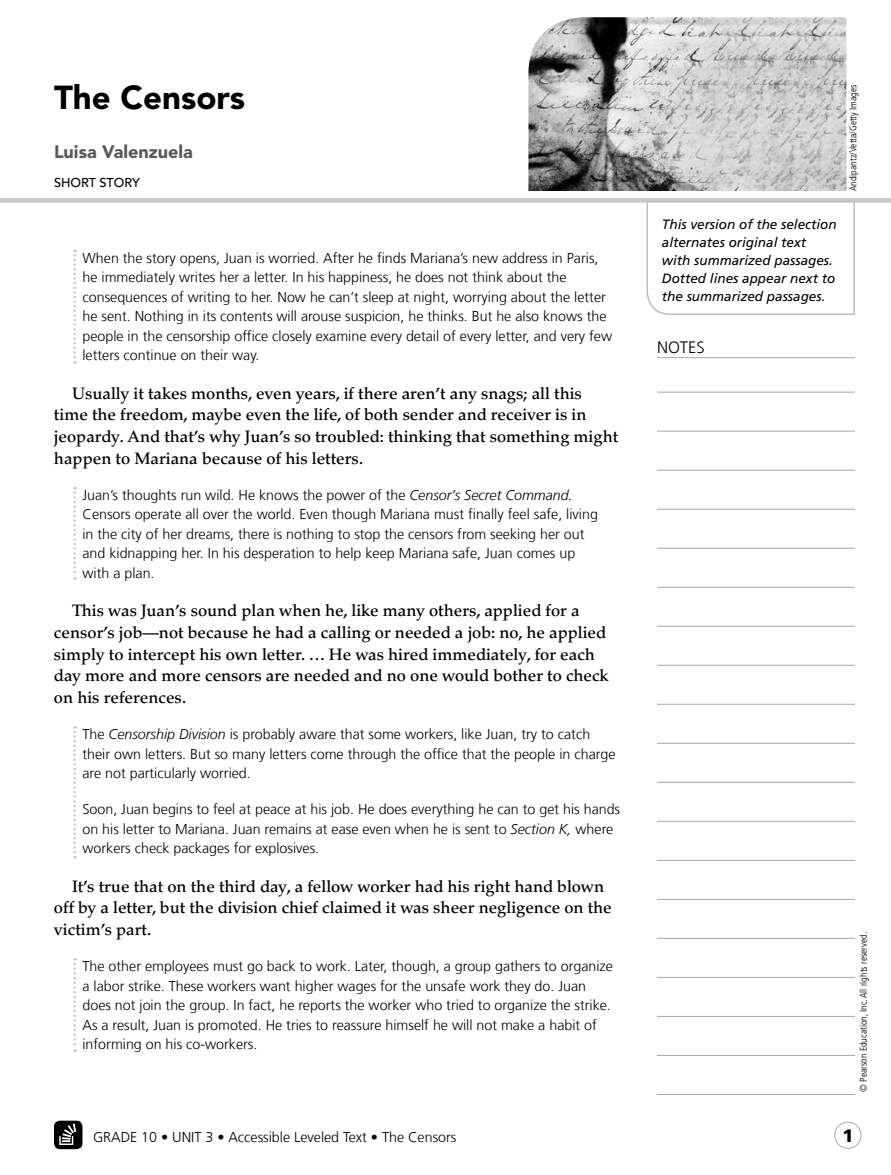
<style>
.page{position:relative;width:891px;height:1175px;background:#fff}
.page>*{position:absolute;margin:0;border:0;box-sizing:border-box;transform-origin:0 0}
.t1{font:900 33px "Avenir LT Pro";color:#000}
.t2{font:900 18px "Avenir LT Pro";color:#58595b}
.t3{font:900 18px "Frutiger LT Com";color:#000}
.t4{font:500 16.5px/21.8px "Palatino LT Pro";color:#000}
.t5{font:300 16.5px "Frutiger LT Com";color:#000}
.t6{font:300 14.25px/19.5px "Frutiger LT Com";color:#000}
.t7{font:italic 13.5px/18px "Frutiger LT Com";color:#000}
.t8{font:500 12.75px "Avenir LT Pro";color:#000}
.t9{font:300 condensed 9.75px "Frutiger LT Com";color:#000}
.s1{font-style:italic}
</style>
<div class="page">
<img style="left:528px;top:17px;width:318px;height:174px">
<hr style="left:0;top:198px;width:891px;height:4px;background:#c7c8ca">
<hr style="left:657px;top:357px;width:198px;height:1px;background:#a7a9ac">
<hr style="left:657px;top:392px;width:198px;height:1px;background:#a7a9ac">
<hr style="left:657px;top:431px;width:198px;height:1px;background:#a7a9ac">
<hr style="left:657px;top:470px;width:198px;height:1px;background:#a7a9ac">
<hr style="left:657px;top:509px;width:198px;height:1px;background:#a7a9ac">
<hr style="left:657px;top:548px;width:198px;height:1px;background:#a7a9ac">
<hr style="left:657px;top:587px;width:198px;height:1px;background:#a7a9ac">
<hr style="left:657px;top:626px;width:198px;height:1px;background:#a7a9ac">
<hr style="left:657px;top:665px;width:198px;height:1px;background:#a7a9ac">
<hr style="left:657px;top:704px;width:198px;height:1px;background:#a7a9ac">
<hr style="left:657px;top:743px;width:198px;height:1px;background:#a7a9ac">
<hr style="left:657px;top:782px;width:198px;height:1px;background:#a7a9ac">
<hr style="left:657px;top:821px;width:198px;height:1px;background:#a7a9ac">
<hr style="left:657px;top:860px;width:198px;height:1px;background:#a7a9ac">
<hr style="left:657px;top:899px;width:198px;height:1px;background:#a7a9ac">
<hr style="left:657px;top:938px;width:198px;height:1px;background:#a7a9ac">
<hr style="left:657px;top:977px;width:198px;height:1px;background:#a7a9ac">
<hr style="left:657px;top:1016px;width:198px;height:1px;background:#a7a9ac">
<hr style="left:657px;top:1055px;width:198px;height:1px;background:#a7a9ac">
<hr style="left:657px;top:1094px;width:198px;height:1px;background:#a7a9ac">
<svg style="left:646px;top:202px;width:210px;height:113px"></svg>
<svg style="left:74px;top:250px;width:2px;height:113px"></svg>
<svg style="left:74px;top:487px;width:2px;height:92px"></svg>
<svg style="left:74px;top:726px;width:2px;height:132px"></svg>
<svg style="left:74px;top:958px;width:2px;height:93px"></svg>
<div style="left:834px;top:1121px;width:27px;height:27px;border:1px solid #a7a9ac;border-radius:50%"></div>
<div style="left:54px;top:1120px;width:28px;height:29px;background:#000;border-radius:6px"></div>
<svg style="left:59px;top:1123px;width:17px;height:21px"></svg>
<h1 class="t1" style="left:54px;top:77px;width:193px">The Censors</h1>
<p class="t2" style="left:54px;top:140px;width:140px">Luisa Valenzuela</p>
<p class="t8" style="left:54px;top:175px;width:87px">SHORT STORY</p>
<p class="t6" style="left:82px;top:248px;width:531px">When the story opens, Juan is worried. After he finds Mariana’s new address in Paris, he immediately writes her a letter. In his happiness, he does not think about the consequences of writing to her. Now he can’t sleep at night, worrying about the letter he sent. Nothing in its contents will arouse suspicion, he thinks. But he also knows the people in the censorship office closely examine every detail of every letter, and very few letters continue on their way.</p>
<p class="t4" style="left:54px;top:382px;width:566px;text-indent:18px">Usually it takes months, even years, if there aren’t any snags; all this time the freedom, maybe even the life, of both sender and receiver is in jeopardy. And that’s why Juan’s so troubled: thinking that something might happen to Mariana because of his letters.</p>
<p class="t6" style="left:82px;top:485px;width:517px">Juan’s thoughts run wild. He knows the power of the <span class="s1">Censor’s Secret Command.<br></span>Censors operate all over the world. Even though Mariana must finally feel safe, living in the city of her dreams, there is nothing to stop the censors from seeking her out and kidnapping her. In his desperation to help keep Mariana safe, Juan comes up with a plan.</p>
<p class="t4" style="left:54px;top:600px;width:556px;text-indent:18px">This was Juan’s sound plan when he, like many others, applied for a censor’s job—not because he had a calling or needed a job: no, he applied simply to intercept his own letter. … He was hired immediately, for each day more and more censors are needed and no one would bother to check on his references.</p>
<p class="t6" style="left:82px;top:724px;width:535px">The <span class="s1">Censorship Division</span> is probably aware that some workers, like Juan, try to catch their own letters. But so many letters come through the office that the people in charge are not particularly worried.</p>
<p class="t6" style="left:82px;top:799px;width:539px">Soon, Juan begins to feel at peace at his job. He does everything he can to get his hands on his letter to Mariana. Juan remains at ease even when he is sent to <span class="s1">Section K,</span> where workers check packages for explosives.</p>
<p class="t4" style="left:54px;top:875px;width:559px;text-indent:18px">It’s true that on the third day, a fellow worker had his right hand blown off by a letter, but the division chief claimed it was sheer negligence on the victim’s part.</p>
<p class="t6" style="left:82px;top:956px;width:532px">The other employees must go back to work. Later, though, a group gathers to organize a labor strike. These workers want higher wages for the unsafe work they do. Juan does not join the group. In fact, he reports the worker who tried to organize the strike.<br>As a result, Juan is promoted. He tries to reassure himself he will not make a habit of informing on his co-workers.</p>
<p class="t7" style="left:662px;top:215px;width:176px">This version of the selection alternates original text with summarized passages.<br>Dotted lines appear next to the summarized passages.</p>
<p class="t9" style="left:848px;top:191px;width:108px;rotate:-90deg">Andipantz/Vetta/Getty Images</p>
<p class="t5" style="left:657px;top:337px;width:49px">NOTES</p>
<p class="t9" style="left:858px;top:1091px;width:161px;rotate:-90deg">© Pearson Education, Inc. All rights reserved.</p>
<p class="t6" style="left:93px;top:1127px;width:365px">GRADE 10 • UNIT 3 • Accessible Leveled Text • The Censors</p>
<p class="t3" style="left:842px;top:1124px;width:13px">1</p>
</div>
